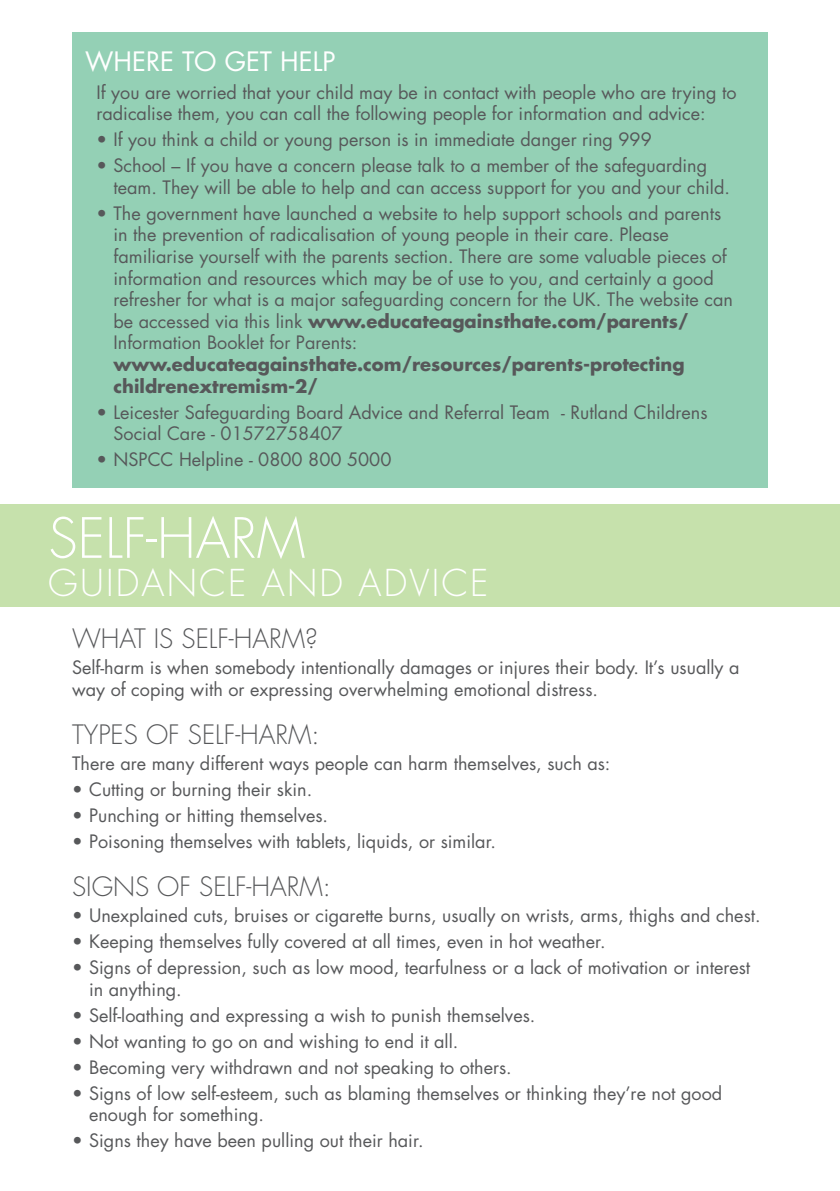
<style>
.page{position:relative;width:840px;height:1191px;background:#fff}
.page>*{position:absolute;margin:0;border:0;box-sizing:border-box;transform-origin:0 0}
.t1{font:300 54px "Futura Std";color:#fff}
.t2{font:300 36px "Futura Std";letter-spacing:.06em;color:#fff}
.t3{font:300 26px "Futura Std";color:#57585a}
.t4{font:26px "Futura Std";color:#fff}
.t5{font:18px/21.6px "Futura Std";color:#57585a}
.t6{font:700 18px/21.6px "Futura Std";color:#57585a}
.s1{font-weight:700}
</style>
<div class="page">
<div style="left:72px;top:33px;width:695px;height:455px;background:#94d0b5"></div>
<div style="left:0;top:505px;width:839px;height:102px;background:#c6e1ac"></div>
<h3 class="t4" style="left:85px;top:45px;width:252px">WHERE TO GET HELP</h3>
<p class="t5" style="left:96px;top:81px;width:641px">If you are worried that your child may be in contact with people who are trying to radicalise them, you can call the following people for information and advice:</p>
<p class="t5" style="left:96px;top:129px;width:556px">• If you think a child or young person is in immediate danger ring 999</p>
<p class="t5" style="left:113px;top:155px;width:617px;text-indent:-17px">• School – If you have a concern please talk to a member of the safeguarding team. They will be able to help and can access support for you and your child.</p>
<p class="t5" style="left:113px;top:202px;width:620px;text-indent:-17px">• The government have launched a website to help support schools and parents in the prevention of radicalisation of young people in their care. Please familiarise yourself with the parents section. There are some valuable pieces of information and resources which may be of use to you, and certainly a good refresher for what is a major safeguarding concern for the UK. The website can be accessed via this link <span class="s1">www.educateagainsthate.com/parents/ </span>Information Booklet for Parents:</p>
<p class="t6" style="left:113px;top:353px;width:572px">www.educateagainsthate.com/resources/parents-protecting childrenextremism-2/</p>
<p class="t5" style="left:113px;top:401px;width:595px;text-indent:-17px">• Leicester Safeguarding Board Advice and Referral Team - Rutland Childrens<br>Social Care - 01572758407</p>
<p class="t5" style="left:96px;top:449px;width:296px">• NSPCC Helpline - 0800 800 5000</p>
<h1 class="t1" style="left:48px;top:505px;width:258px">SELF-HARM</h1>
<h2 class="t2" style="left:48px;top:561px;width:441px">GUIDANCE AND ADVICE</h2>
<h3 class="t3" style="left:72px;top:623px;width:247px">WHAT IS SELF-HARM?</h3>
<p class="t5" style="left:72px;top:657px;width:668px">Self-harm is when somebody intentionally damages or injures their body. It’s usually a way of coping with or expressing overwhelming emotional distress.</p>
<h3 class="t3" style="left:72px;top:719px;width:249px">TYPES OF SELF-HARM:</h3>
<p class="t5" style="left:72px;top:753px;width:539px">There are many different ways people can harm themselves, such as:</p>
<p class="t5" style="left:72px;top:779px;width:242px">• Cutting or burning their skin.</p>
<p class="t5" style="left:72px;top:805px;width:257px">• Punching or hitting themselves.</p>
<p class="t5" style="left:72px;top:831px;width:425px">• Poisoning themselves with tablets, liquids, or similar.</p>
<h3 class="t3" style="left:72px;top:871px;width:260px">SIGNS OF SELF-HARM:</h3>
<p class="t5" style="left:72px;top:905px;width:689px">• Unexplained cuts, bruises or cigarette burns, usually on wrists, arms, thighs and chest.</p>
<p class="t5" style="left:72px;top:931px;width:534px">• Keeping themselves fully covered at all times, even in hot weather.</p>
<p class="t5" style="left:89px;top:957px;width:662px;text-indent:-17px">• Signs of depression, such as low mood, tearfulness or a lack of motivation or interest in anything.</p>
<p class="t5" style="left:72px;top:1004px;width:464px">• Self-loathing and expressing a wish to punish themselves.</p>
<p class="t5" style="left:72px;top:1030px;width:387px">• Not wanting to go on and wishing to end it all.</p>
<p class="t5" style="left:72px;top:1056px;width:441px">• Becoming very withdrawn and not speaking to others.</p>
<p class="t5" style="left:89px;top:1082px;width:634px;text-indent:-17px">• Signs of low self-esteem, such as blaming themselves or thinking they’re not good enough for something.</p>
<p class="t5" style="left:72px;top:1130px;width:353px">• Signs they have been pulling out their hair.</p>
</div>
